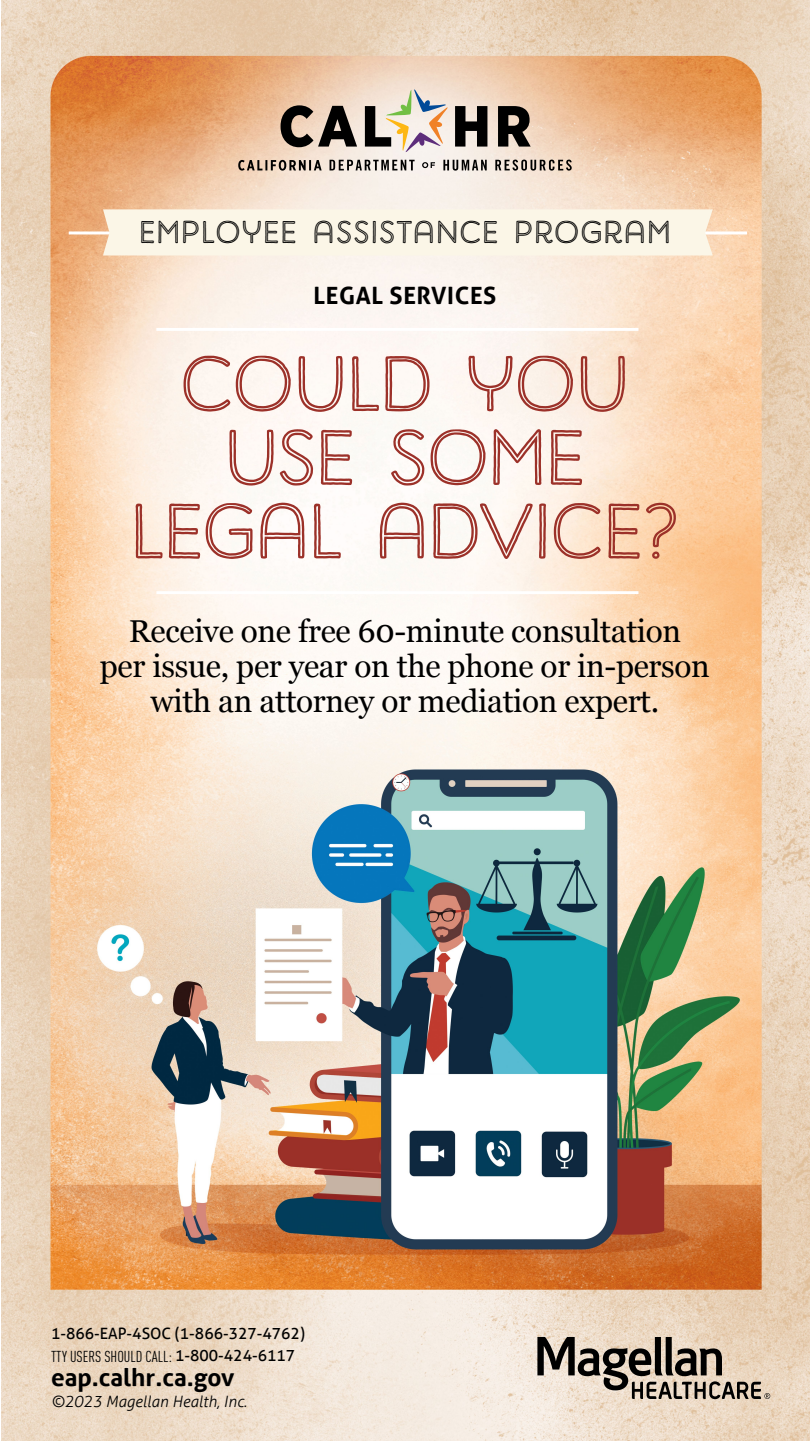
<style>
.page{position:relative;width:810px;height:1441px;background:#fff}
.page>*{position:absolute;margin:0;border:0;box-sizing:border-box;transform-origin:0 0}
.H1_Title_Digital_Sig{font:77.85px/73.7px "Harman Retro Inline";color:#9c3129;text-align:center}
.body_copy{font:31.58px/35px "Georgia";letter-spacing:-.01em;color:#000;text-align:center}
.t1{font:31.35px "Harman Retro Inline";letter-spacing:.05em;color:#000}
.Footer_-_URL{font:700 24.45px "Aller";color:#000}
.Worksheet{font:700 23.85px "Aller";letter-spacing:.025em;color:#000}
.Footer_-_TTY{font:condensed 15.6px "DIN Pro";color:#000}
.Footer_-_Phone_Numbe{font:15.6px "Aller";color:#000}
.Footer_-_Copyright{font:italic 300 15.6px "Aller";color:#000}
.s1{font-family:"Aller";font-stretch:normal}
</style>
<div class="page">
<img style="left:1px;top:1px;width:809px;height:1439px">
<svg style="left:281px;top:89px;width:250px;height:63px;background:#aea194"></svg>
<svg style="left:238px;top:159px;width:334px;height:12px;background:#a39a92"></svg>
<hr style="left:69px;top:231px;width:678px;height:3px;background:#fff">
<div style="left:103px;top:209px;width:610px;height:46px;background:#fbf6e7"></div>
<hr style="left:156px;top:328px;width:482px;height:3px;background:#fff">
<hr style="left:156px;top:591px;width:482px;height:3px;background:#fff">
<svg style="left:537px;top:1336px;width:233px;height:62px;background:#a6998b"></svg>
<p class="t1" style="left:139px;top:215px;width:533px">EMPLOYEE ASSISTANCE PROGRAM</p>
<p class="Worksheet" style="left:314px;top:281px;width:184px">LEGAL SERVICES</p>
<h1 class="H1_Title_Digital_Sig" style="left:131px;top:348px;width:550px">COULD YOU<br>USE SOME<br>LEGAL ADVICE?</h1>
<p class="body_copy" style="left:100px;top:612px;width:611px">Receive one free 60-minute consultation<br>per issue, per year on the phone or in-person with an attorney or mediation expert.</p>
<p class="Footer_-_Phone_Numbe" style="left:51px;top:1323px;width:256px">1-866-EAP-4SOC (1-866-327-4762)</p>
<p class="Footer_-_TTY" style="left:51px;top:1344px;width:246px">TTY USERS SHOULD CALL: <span class="s1">1-800-424-6117</span></p>
<p class="Footer_-_URL" style="left:51px;top:1361px;width:185px">eap.calhr.ca.gov</p>
<p class="Footer_-_Copyright" style="left:51px;top:1391px;width:197px">©2023 Magellan Health, Inc.</p>
</div>
